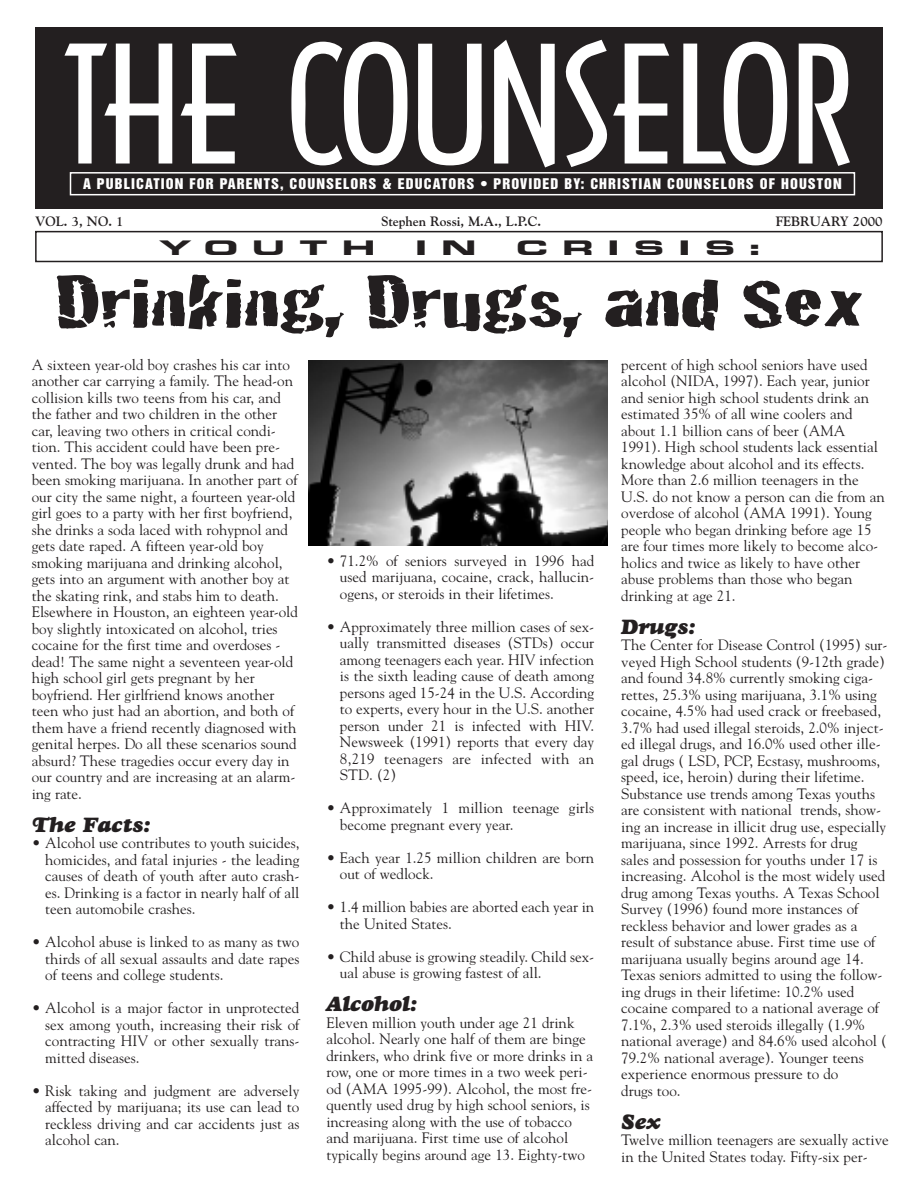
<style>
.page{position:relative;width:918px;height:1188px;background:#fff}
.page>*{position:absolute;margin:0;border:0;box-sizing:border-box;transform-origin:0 0}
.t1{font:155.7px "Arquitectura";letter-spacing:-.015em;color:#fff;scale:1.18 1}
.t2{font:72px "Crackhouse";letter-spacing:-.02em;color:#231f20;scale:1.65 1}
.t3{font:italic 21px "Goudy Heavyface";color:#231f20}
.t4{font:700 18px "Eurostil Ext";letter-spacing:.54em;color:#231f20;scale:1.55 1}
.t5{font:15px/16.5px "Goudy";color:#231f20}
.t6{font:13.5px "Helvetica Inserat";letter-spacing:.075em;color:#fff;scale:1.05 1}
.t7{font:700 13.5px "Goudy";color:#231f20}
</style>
<div class="page">
<div style="left:35px;top:28px;width:848px;height:181px;background:#231f20"></div>
<div style="left:70px;top:172px;width:785px;height:23px;border:2px solid #fff"></div>
<img style="left:309px;top:361px;width:299px;height:185px">
<div style="left:35px;top:231px;width:848px;height:31px;border:2px solid #231f20"></div>
<h1 class="t1" style="left:59px;top:34px;width:674px">THE COUNSELOR</h1>
<p class="t6" style="left:83px;top:178px;width:724px">A PUBLICATION FOR PARENTS, COUNSELORS &amp; EDUCATORS • PROVIDED BY: CHRISTIAN COUNSELORS OF HOUSTON</p>
<p class="t7" style="left:35px;top:216px;width:90px">VOL. 3, NO. 1</p>
<p class="t7" style="left:381px;top:216px;width:162px">Stephen Rossi, M.A., L.P.C.</p>
<p class="t7" style="left:776px;top:216px;width:108px">FEBRUARY 2000</p>
<p class="t4" style="left:159px;top:241px;width:141px">YOUTH</p>
<p class="t4" style="left:416px;top:241px;width:40px">I N</p>
<p class="t4" style="left:517px;top:241px;width:158px">CRISIS:</p>
<h2 class="t2" style="left:54px;top:275px;width:492px">Drinking, Drugs, and Sex</h2>
<p class="t5" style="left:32px;top:357px;width:268px">A sixteen year-old boy crashes his car into another car carrying a family. The head-on collision kills two teens from his car, and the father and two children in the other car, leaving two others in critical condi&shy;tion. This accident could have been pre&shy;vented. The boy was legally drunk and had been smoking marijuana. In another part of our city the same night, a fourteen year-old girl goes to a party with her first boyfriend, she drinks a soda laced with rohypnol and gets date raped. A fifteen year-old boy smoking marijuana and drinking alcohol, gets into an argument with another boy at the skating rink, and stabs him to death.<br>Elsewhere in Houston, an eighteen year-old boy slightly intoxicated on alcohol, tries cocaine for the first time and overdoses - dead! The same night a seventeen year-old high school girl gets pregnant by her boyfriend. Her girlfriend knows another teen who just had an abortion, and both of them have a friend recently diagnosed with genital herpes. Do all these scenarios sound absurd? These tragedies occur every day in our country and are increasing at an alarm&shy;ing rate.</p>
<h3 class="t3" style="left:32px;top:817px;width:120px">The Facts:</h3>
<p class="t5" style="left:45px;top:836px;width:256px;text-align:justify;text-indent:-14px">• Alcohol use contributes to youth suicides, homicides, and fatal injuries - the leading causes of death of youth after auto crash&shy;es. Drinking is a factor in nearly half of all teen automobile crashes.</p>
<p class="t5" style="left:45px;top:935px;width:256px;text-align:justify;text-indent:-14px">• Alcohol abuse is linked to as many as two thirds of all sexual assaults and date rapes of teens and college students.</p>
<p class="t5" style="left:45px;top:1001px;width:256px;text-align:justify;text-indent:-14px">• Alcohol is a major factor in unprotected sex among youth, increasing their risk of contracting HIV or other sexually trans&shy;mitted diseases.</p>
<p class="t5" style="left:45px;top:1083px;width:256px;text-align:justify;text-indent:-14px">• Risk taking and judgment are adversely affected by marijuana; its use can lead to reckless driving and car accidents just as alcohol can.</p>
<p class="t5" style="left:340px;top:553px;width:256px;text-align:justify;text-indent:-14px">• 71.2% of seniors surveyed in 1996 had used marijuana, cocaine, crack, hallucin&shy;ogens, or steroids in their lifetimes.</p>
<p class="t5" style="left:340px;top:619px;width:256px;text-align:justify;text-indent:-14px">• Approximately three million cases of sex&shy;ually transmitted diseases (STDs) occur among teenagers each year. HIV infection is the sixth leading cause of death among persons aged 15-24 in the U.S. According to experts, every hour in the U.S. another person under 21 is infected with HIV.<br>Newsweek (1991) reports that every day 8,219 teenagers are infected with an STD. (2)</p>
<p class="t5" style="left:340px;top:801px;width:256px;text-indent:-14px">• Approximately 1 million teenage girls become pregnant every year.</p>
<p class="t5" style="left:340px;top:850px;width:256px;text-indent:-14px">• Each year 1.25 million children are born out of wedlock.</p>
<p class="t5" style="left:340px;top:900px;width:256px;text-indent:-14px">• 1.4 million babies are aborted each year in the United States.</p>
<p class="t5" style="left:340px;top:949px;width:256px;text-indent:-14px">• Child abuse is growing steadily. Child sex&shy;ual abuse is growing fastest of all.</p>
<h3 class="t3" style="left:326px;top:996px;width:92px">Alcohol:</h3>
<p class="t5" style="left:326px;top:1015px;width:268px">Eleven million youth under age 21 drink alcohol. Nearly one half of them are binge drinkers, who drink five or more drinks in a row, one or more times in a two week peri&shy;od (AMA 1995-99). Alcohol, the most fre&shy;quently used drug by high school seniors, is increasing along with the use of tobacco and marijuana. First time use of alcohol typically begins around age 13. Eighty-two</p>
<p class="t5" style="left:621px;top:357px;width:265px">percent of high school seniors have used alcohol (NIDA, 1997). Each year, junior and senior high school students drink an estimated 35% of all wine coolers and about 1.1 billion cans of beer (AMA 1991). High school students lack essential knowledge about alcohol and its effects.<br>More than 2.6 million teenagers in the U.S. do not know a person can die from an overdose of alcohol (AMA 1991). Young people who began drinking before age 15 are four times more likely to become alco&shy;holics and twice as likely to have other abuse problems than those who began drinking at age 21.</p>
<h3 class="t3" style="left:621px;top:619px;width:76px">Drugs:</h3>
<p class="t5" style="left:621px;top:638px;width:268px">The Center for Disease Control (1995) sur&shy;veyed High School students (9-12th grade) and found 34.8% currently smoking ciga&shy;rettes, 25.3% using marijuana, 3.1% using cocaine, 4.5% had used crack or freebased, 3.7% had used illegal steroids, 2.0% inject&shy;ed illegal drugs, and 16.0% used other ille&shy;gal drugs ( LSD, PCP, Ecstasy, mushrooms, speed, ice, heroin) during their lifetime.<br>Substance use trends among Texas youths are consistent with national trends, show&shy;ing an increase in illicit drug use, especially marijuana, since 1992. Arrests for drug sales and possession for youths under 17 is increasing. Alcohol is the most widely used drug among Texas youths. A Texas School Survey (1996) found more instances of reckless behavior and lower grades as a result of substance abuse. First time use of marijuana usually begins around age 14.<br>Texas seniors admitted to using the follow&shy;ing drugs in their lifetime: 10.2% used cocaine compared to a national average of 7.1%, 2.3% used steroids illegally (1.9% national average) and 84.6% used alcohol ( 79.2% national average). Younger teens experience enormous pressure to do<br>drugs too.</p>
<h3 class="t3" style="left:621px;top:1114px;width:41px">Sex</h3>
<p class="t5" style="left:621px;top:1133px;width:269px">Twelve million teenagers are sexually active in the United States today. Fifty-six per-</p>
</div>
